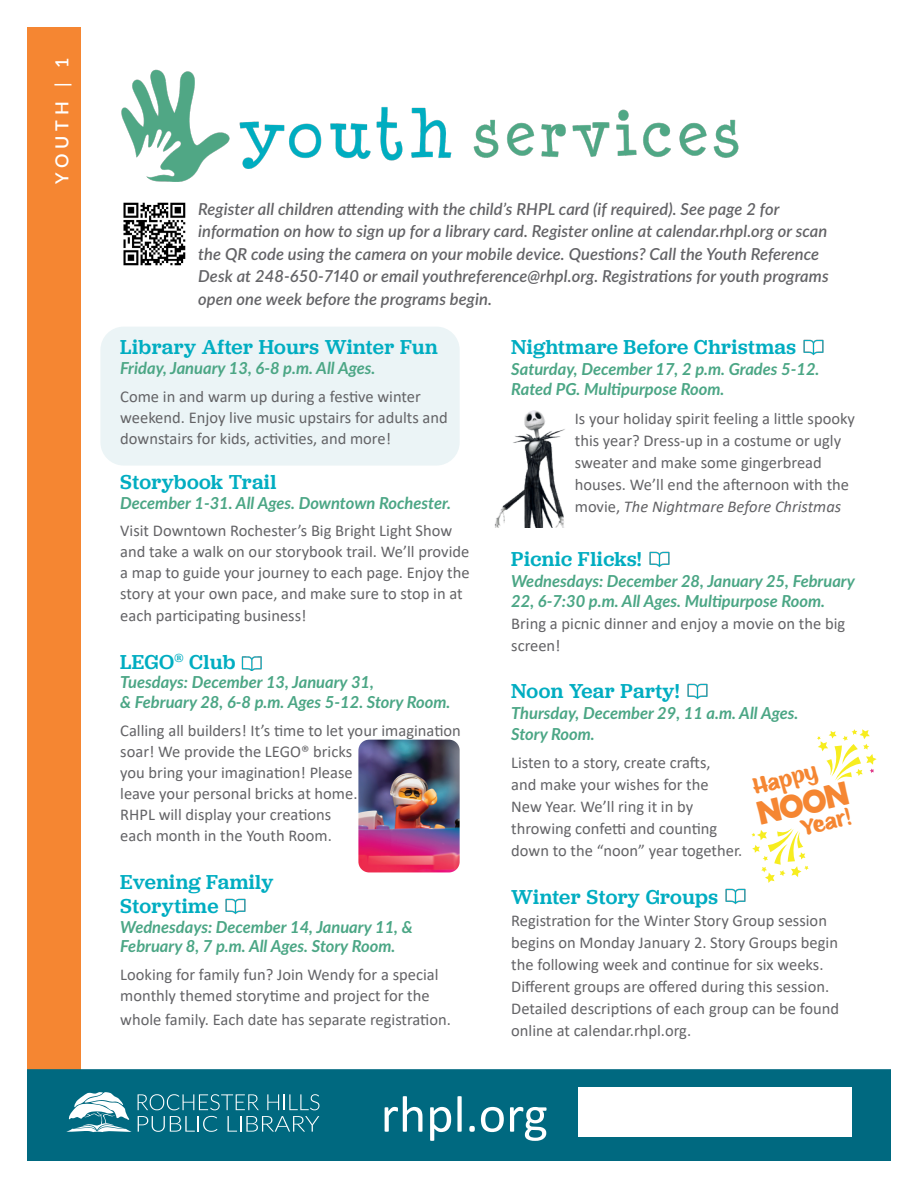
<style>
.page{position:relative;width:918px;height:1188px;background:#fff}
.page>*{position:absolute;margin:0;border:0;box-sizing:border-box;transform-origin:0 0}
.t1{font:52.05px "Calibri";color:#fff}
.t2{font:700 32.7px "Berlin Sans FB Demi";color:#f58632}
.t3{font:21.9px "Eds Market";color:#f58632}
.Body_Text{font:500 21px/24px "Jubilat";letter-spacing:.02em;color:#00adc1}
.Paragraph_Style_1{font:500 21px "Jubilat";letter-spacing:.02em;color:#00adc1}
.Body_Text-2{font:600 18px "Lato";letter-spacing:.27em;color:#fff}
.Body_Text-3{font:16.5px/21px "Calibri";color:#636366}
.Body_Text-4{font:italic 600 16.5px/22.5px "Lato";letter-spacing:.005em;color:#636366}
.Paragraph_Style_1-2{font:italic 700 16.5px/20.5px "Lato";color:#4ba685}
.Paragraph_Style_1-3{font:16.5px/22px "Calibri";color:#636366}
.Body_Text-5{font:italic 700 16.5px/20.5px "Lato";color:#4ba685}
.s1{font-style:italic}
</style>
<div class="page">
<div style="left:27px;top:28px;width:54px;height:1085px;background:#f58632"></div>
<div style="left:27px;top:1069px;width:864px;height:92px;background:#006980;border:1px solid #006980"></div>
<div style="left:579px;top:1087px;width:273px;height:50px;background:#fff"></div>
<svg style="left:138px;top:1094px;width:121px;height:16px"></svg>
<svg style="left:267px;top:1094px;width:52px;height:16px"></svg>
<svg style="left:138px;top:1116px;width:79px;height:16px"></svg>
<svg style="left:228px;top:1116px;width:91px;height:16px"></svg>
<svg style="left:66px;top:1092px;width:66px;height:40px"></svg>
<div style="left:100px;top:327px;width:360px;height:139px;background:#ebf4f6;border-radius:23px"></div>
<img style="left:803px;top:339px;width:21px;height:17px">
<img style="left:649px;top:551px;width:21px;height:17px">
<img style="left:687px;top:683px;width:21px;height:17px">
<img style="left:725px;top:888px;width:21px;height:17px">
<img style="left:123px;top:202px;width:63px;height:64px">
<img style="left:241px;top:656px;width:21px;height:15px">
<img style="left:225px;top:898px;width:21px;height:17px">
<img style="left:358px;top:740px;width:102px;height:132px">
<svg style="left:751px;top:829px;width:58px;height:54px"></svg>
<svg style="left:817px;top:729px;width:60px;height:52px"></svg>
<img style="left:494px;top:411px;width:71px;height:117px">
<img style="left:121px;top:69px;width:618px;height:113px">
<p class="Body_Text-2" style="left:49px;top:184px;width:127px;rotate:-90deg">YOUTH | 1</p>
<p class="Body_Text-4" style="left:198px;top:197px;width:632px">Register all children attending with the child’s RHPL card (if required). See page 2 for information on how to sign up for a library card. Register online at calendar.rhpl.org or scan the QR code using the camera on your mobile device. Questions? Call the Youth Reference Desk at 248-650-7140 or email youthreference@rhpl.org. Registrations for youth programs open one week before the programs begin.</p>
<p class="Body_Text" style="left:120px;top:335px;width:319px">Library After Hours Winter Fun</p>
<p class="Paragraph_Style_1-2" style="left:120px;top:357px;width:257px">Friday, January 13, 6-8 p.m. All Ages.</p>
<p class="Body_Text-3" style="left:120px;top:385px;width:329px">Come in and warm up during a festive winter weekend. Enjoy live music upstairs for adults and downstairs for kids, activities, and more!</p>
<p class="Paragraph_Style_1" style="left:120px;top:468px;width:158px">Storybook Trail</p>
<p class="Paragraph_Style_1-2" style="left:120px;top:492px;width:332px">December 1-31. All Ages. Downtown Rochester.</p>
<p class="Body_Text-3" style="left:120px;top:520px;width:351px">Visit Downtown Rochester’s Big Bright Light Show and take a walk on our storybook trail. We’ll provide a map to guide your journey to each page. Enjoy the story at your own pace, and make sure to stop in at each participating business!</p>
<p class="Body_Text" style="left:120px;top:649px;width:117px">LEGO<sup>®</sup> Club</p>
<p class="Paragraph_Style_1-2" style="left:120px;top:672px;width:332px;line-height:19.5px">Tuesdays: December 13, January 31,<br>&amp; February 28, 6-8 p.m. Ages 5-12. Story Room.</p>
<p class="Body_Text-3" style="left:120px;top:719px;width:342px">Calling all builders! It’s time to let your imagination soar! We provide the LEGO® bricks<br>you bring your imagination! Please<br>leave your personal bricks at home.<br>RHPL will display your creations<br>each month in the Youth Room.</p>
<p class="Body_Text" style="left:120px;top:869px;width:155px">Evening Family<br>Storytime</p>
<p class="Paragraph_Style_1-2" style="left:120px;top:916px;width:294px;line-height:19.5px">Wednesdays: December 14, January 11, &amp;<br>February 8, 7 p.m. All Ages. Story Room.</p>
<p class="Paragraph_Style_1-3" style="left:120px;top:964px;width:320px;line-height:21px">Looking for family fun? Join Wendy for a special monthly themed storytime and project for the</p>
<p class="Paragraph_Style_1-3" style="left:120px;top:1008px;width:332px">whole family. Each date has separate registration.</p>
<p class="Paragraph_Style_1" style="left:511px;top:334px;width:286px">Nightmare Before Christmas</p>
<p class="Paragraph_Style_1-2" style="left:511px;top:358px;width:310px">Saturday, December 17, 2 p.m. Grades 5-12.<br>Rated PG. Multipurpose Room.</p>
<p class="Paragraph_Style_1-3" style="left:575px;top:407px;width:282px">Is your holiday spirit feeling a little spooky this year? Dress-up in a costume or ugly sweater and make some gingerbread houses. We’ll end the afternoon with the movie, <span class="s1">The Nightmare Before Christmas</span></p>
<p class="Body_Text" style="left:511px;top:547px;width:132px">Picnic Flicks!</p>
<p class="Body_Text-5" style="left:511px;top:570px;width:345px">Wednesdays: December 28, January 25, February<br>22, 6-7:30 p.m. All Ages. Multipurpose Room.</p>
<p class="Body_Text-3" style="left:511px;top:612px;width:336px;line-height:22px">Bring a picnic dinner and enjoy a movie on the big screen!</p>
<p class="Body_Text" style="left:511px;top:679px;width:170px">Noon Year Party!</p>
<p class="Paragraph_Style_1-2" style="left:511px;top:702px;width:289px">Thursday, December 29, 11 a.m. All Ages.<br>Story Room.</p>
<p class="Body_Text-3" style="left:511px;top:751px;width:233px;line-height:22px">Listen to a story, create crafts,<br>and make your wishes for the<br>New Year. We’ll ring it in by throwing confetti and counting down to the “noon” year together.</p>
<p class="Body_Text" style="left:511px;top:884px;width:208px">Winter Story Groups</p>
<p class="Body_Text-3" style="left:511px;top:909px;width:329px;line-height:22px">Registration for the Winter Story Group session begins on Monday January 2. Story Groups begin the following week and continue for six weeks.<br>Different groups are offered during this session.<br>Detailed descriptions of each group can be found online at calendar.rhpl.org.</p>
<p class="t3" style="left:749px;top:771px;width:67px;rotate:-15deg">Happy</p>
<p class="t2" style="left:753px;top:796px;width:95px;rotate:-14deg">NOON</p>
<p class="t3" style="left:798px;top:812px;width:52px;rotate:-13deg">Year!</p>
<p class="t1" style="left:381px;top:1078px;width:169px">rhpl.org</p>
</div>
